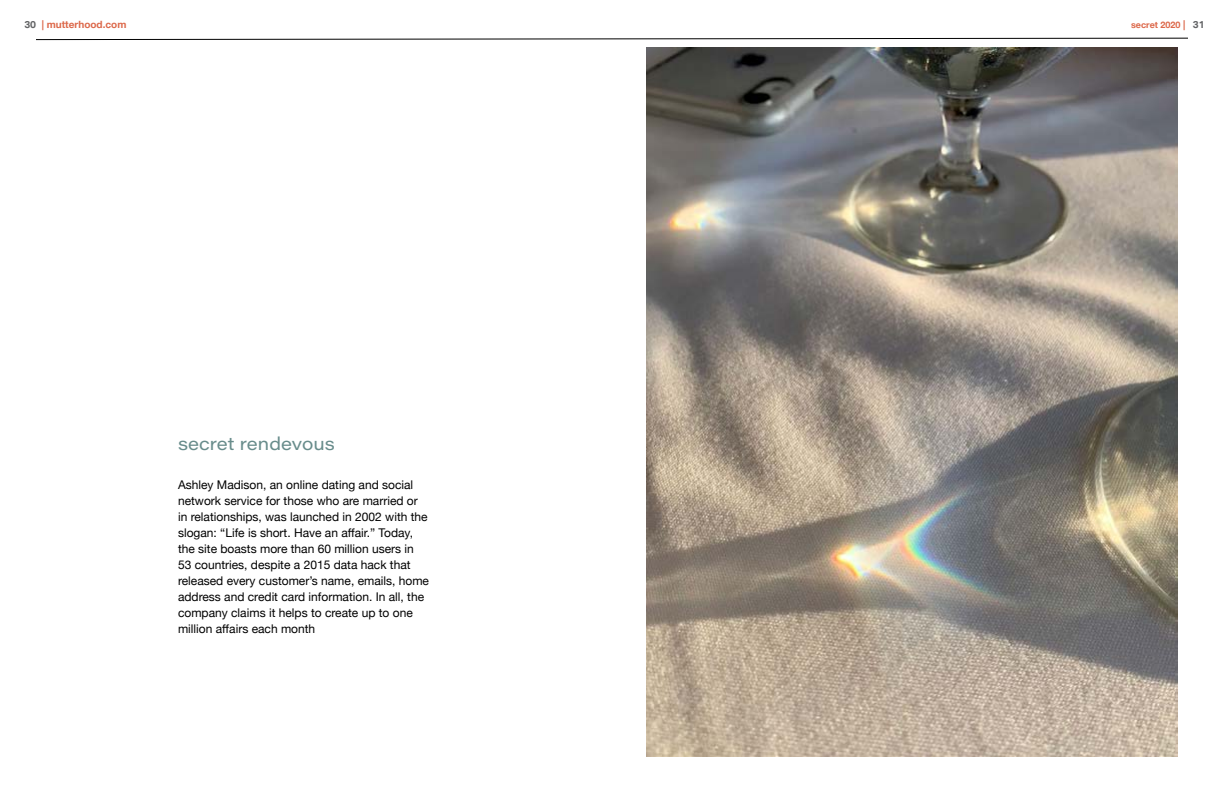
<style>
.page{position:relative;width:1224px;height:792px;background:#fff}
.page>*{position:absolute;margin:0;border:0;box-sizing:border-box;transform-origin:0 0}
.t1{font:18px "Acumin Pro Wide";color:#688c8b}
.t2{font:12px/16px "Helvetica Neue";color:#000}
.t3{font:700 10px "Helvetica Neue";color:#dc684a}
.t4{font:700 9px "Helvetica Neue";color:#dc684a}
.s1{font-family:"Aktiv Grotesk";color:#636466}
.s2{font-size:10px}
.s3{font-family:"Aktiv Grotesk";font-size:10px;color:#636466}
</style>
<div class="page">
<svg style="left:36px;top:38px;width:1152px;height:2px"></svg>
<img style="left:647px;top:48px;width:530px;height:708px">
<p class="t3" style="left:24px;top:17px;width:104px"><span class="s1">30</span> | mutterhood.com</p>
<p class="t4" style="left:1131px;top:18px;width:75px">secret 2020 <span class="s2">|</span> <span class="s3">31</span></p>
<h1 class="t1" style="left:178px;top:431px;width:158px">secret rendevous</h1>
<p class="t2" style="left:178px;top:478px;width:252px">Ashley Madison, an online dating and social network service for those who are married or in relationships, was launched in 2002 with the slogan: “Life is short. Have an affair.” Today, the site boasts more than 60 million users in 53 countries, despite a 2015 data hack that released every customer’s name, emails, home address and credit card information. In all, the company claims it helps to create up to one million affairs each month</p>
</div>
